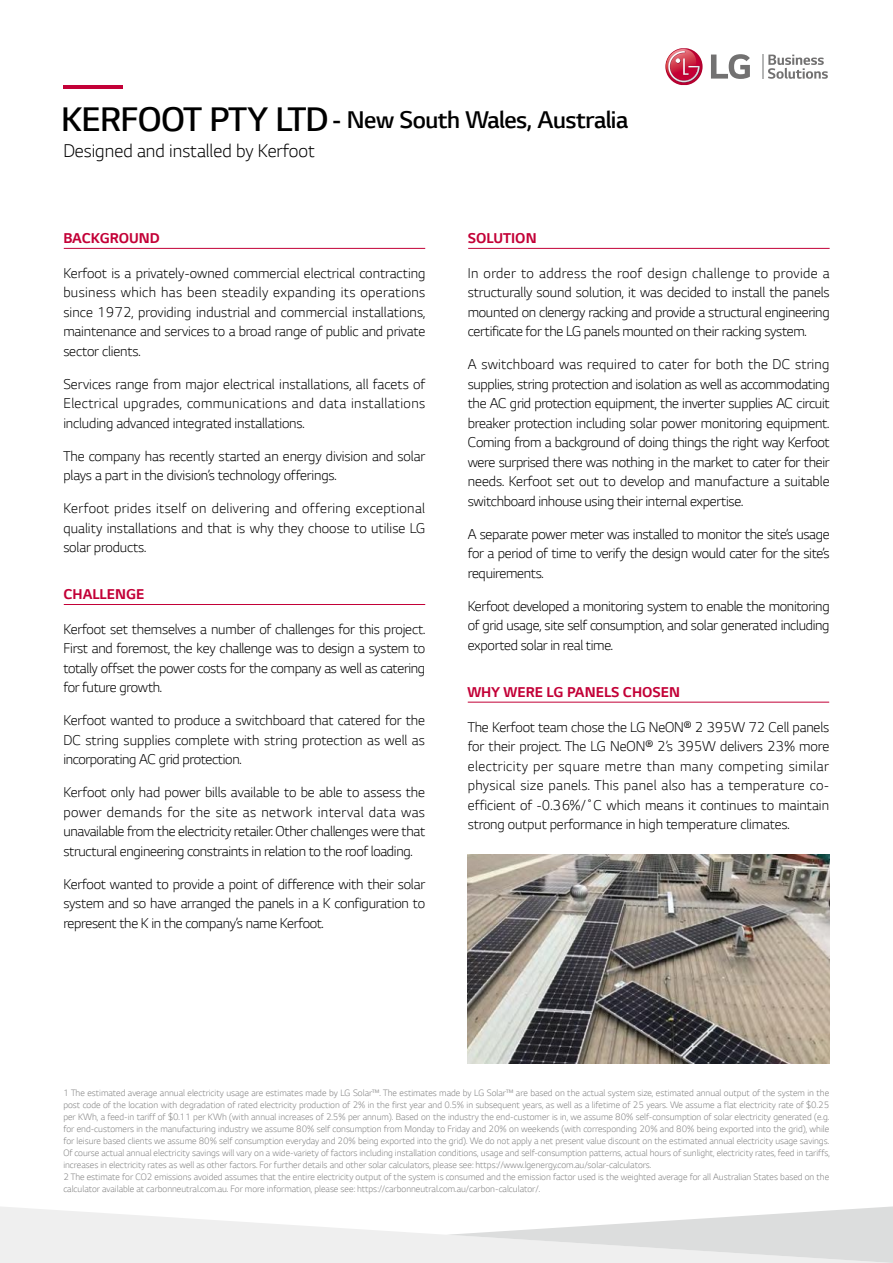
<style>
.page{position:relative;width:893px;height:1263px;background:#fff}
.page>*{position:absolute;margin:0;border:0;box-sizing:border-box;transform-origin:0 0}
.t1{font:300 25.5px "LG Smart";letter-spacing:-.02em;color:#000}
.t2{font:300 19.5px "LG Smart";color:#000}
.t3{font:300 15px/19.5px "LG Smart";letter-spacing:-.02em;color:#000;text-align:justify}
.t4{font:700 15px "LG Smart";color:#c30037}
.t5{font:300 9.75px/12px "LG Smart";color:#818181}
.s1{font-size:36px}
</style>
<div class="page">
<hr style="left:64px;top:85px;width:59px;height:3px;background:#c30037">
<svg style="left:763px;top:55px;width:65px;height:24px"></svg>
<svg style="left:711px;top:54px;width:39px;height:25px"></svg>
<svg style="left:665px;top:48px;width:38px;height:37px"></svg>
<hr style="left:64px;top:248px;width:361px;height:1px;background:#c30037">
<hr style="left:64px;top:604px;width:361px;height:1px;background:#c30037">
<hr style="left:468px;top:248px;width:362px;height:1px;background:#c30037">
<hr style="left:468px;top:702px;width:361px;height:1px;background:#c30037">
<img style="left:468px;top:855px;width:361px;height:208px">
<svg style="left:0;top:1207px;width:446px;height:56px;fill:#efefef"></svg>
<svg style="left:446px;top:1206px;width:447px;height:57px"></svg>
<h1 class="t1" style="left:61px;top:102px;width:568px"><span class="s1">KERFOOT PTY LTD</span>- New South Wales, Australia</h1>
<h2 class="t2" style="left:63px;top:138px;width:253px">Designed and installed by Kerfoot</h2>
<p class="t4" style="left:63px;top:228px;width:98px">BACKGROUND</p>
<p class="t3" style="left:63px;top:262px;width:364px">Kerfoot is a privately-owned commercial electrical contracting business which has been steadily expanding its operations since 1972, providing industrial and commercial installations, maintenance and services to a broad range of public and private sector clients.</p>
<p class="t3" style="left:63px;top:373px;width:363px">Services range from major electrical installations, all facets of Electrical upgrades, communications and data installations including advanced integrated installations.</p>
<p class="t3" style="left:63px;top:445px;width:364px">The company has recently started an energy division and solar plays a part in the division’s technology offerings.</p>
<p class="t3" style="left:63px;top:498px;width:364px">Kerfoot prides itself on delivering and offering exceptional quality installations and that is why they choose to utilise LG solar products.</p>
<p class="t4" style="left:63px;top:584px;width:83px">CHALLENGE</p>
<p class="t3" style="left:63px;top:618px;width:363px">Kerfoot set themselves a number of challenges for this project.<br>First and foremost, the key challenge was to design a system to totally offset the power costs for the company as well as catering for future growth.</p>
<p class="t3" style="left:63px;top:710px;width:363px">Kerfoot wanted to produce a switchboard that catered for the DC string supplies complete with string protection as well as incorporating AC grid protection.</p>
<p class="t3" style="left:63px;top:782px;width:363px">Kerfoot only had power bills available to be able to assess the power demands for the site as network interval data was unavailable from the electricity retailer. Other challenges were that structural engineering constraints in relation to the roof loading.</p>
<p class="t3" style="left:63px;top:873px;width:363px">Kerfoot wanted to provide a point of difference with their solar system and so have arranged the panels in a K configuration to represent the K in the company’s name Kerfoot.</p>
<p class="t4" style="left:468px;top:228px;width:70px">SOLUTION</p>
<p class="t3" style="left:468px;top:262px;width:363px">In order to address the roof design challenge to provide a structurally sound solution, it was decided to install the panels mounted on clenergy racking and provide a structural engineering certificate for the LG panels mounted on their racking system.</p>
<p class="t3" style="left:468px;top:354px;width:363px">A switchboard was required to cater for both the DC string supplies, string protection and isolation as well as accommodating the AC grid protection equipment, the inverter supplies AC circuit breaker protection including solar power monitoring equipment.<br>Coming from a background of doing things the right way Kerfoot were surprised there was nothing in the market to cater for their needs. Kerfoot set out to develop and manufacture a suitable switchboard inhouse using their internal expertise.</p>
<p class="t3" style="left:468px;top:523px;width:363px">A separate power meter was installed to monitor the site’s usage for a period of time to verify the design would cater for the site’s requirements.</p>
<p class="t3" style="left:468px;top:595px;width:363px">Kerfoot developed a monitoring system to enable the monitoring of grid usage, site self consumption, and solar generated including exported solar in real time.</p>
<p class="t4" style="left:467px;top:681px;width:214px">WHY WERE LG PANELS CHOSEN</p>
<p class="t3" style="left:468px;top:716px;width:363px">The Kerfoot team chose the LG NeON® 2 395W 72 Cell panels for their project. The LG NeON® 2’s 395W delivers 23% more electricity per square metre than many competing similar physical size panels. This panel also has a temperature co&shy;efficient of -0.36%/˚C which means it continues to maintain strong output performance in high temperature climates.</p>
<p class="t5" style="left:63px;top:1086px;width:768px">1 The estimated average annual electricity usage are estimates made by LG Solar™. The estimates made by LG Solar™ are based on the actual system size, estimated annual output of the system in the post code of the location with degradation of rated electricity production of 2% in the first year and 0.5% in subsequent years, as well as a lifetime of 25 years. We assume a flat electricity rate of $0.25 per KWh, a feed-in tariff of $0.11 per KWh (with annual increases of 2.5% per annum). Based on the industry the end-customer is in, we assume 80% self-consumption of solar electricity generated (e.g. for end-customers in the manufacturing industry we assume 80% self consumption from Monday to Friday and 20% on weekends (with corresponding 20% and 80% being exported into the grid), while for leisure based clients we assume 80% self consumption everyday and 20% being exported into the grid). We do not apply a net present value discount on the estimated annual electricity usage savings.<br>Of course actual annual electricity savings will vary on a wide-variety of factors including installation conditions, usage and self-consumption patterns, actual hours of sunlight, electricity rates, feed in tariffs, increases in electricity rates as well as other factors. For further details and other solar calculators, please see: https://www.lgenergy.com.au/solar-calculators.<br>2 The estimate for CO2 emissions avoided assumes that the entire electricity output of the system is consumed and the emission factor used is the weighted average for all Australian States based on the calculator available at carbonneutral.com.au. For more information, please see: https://carbonneutral.com.au/carbon-calculator/.</p>
</div>
